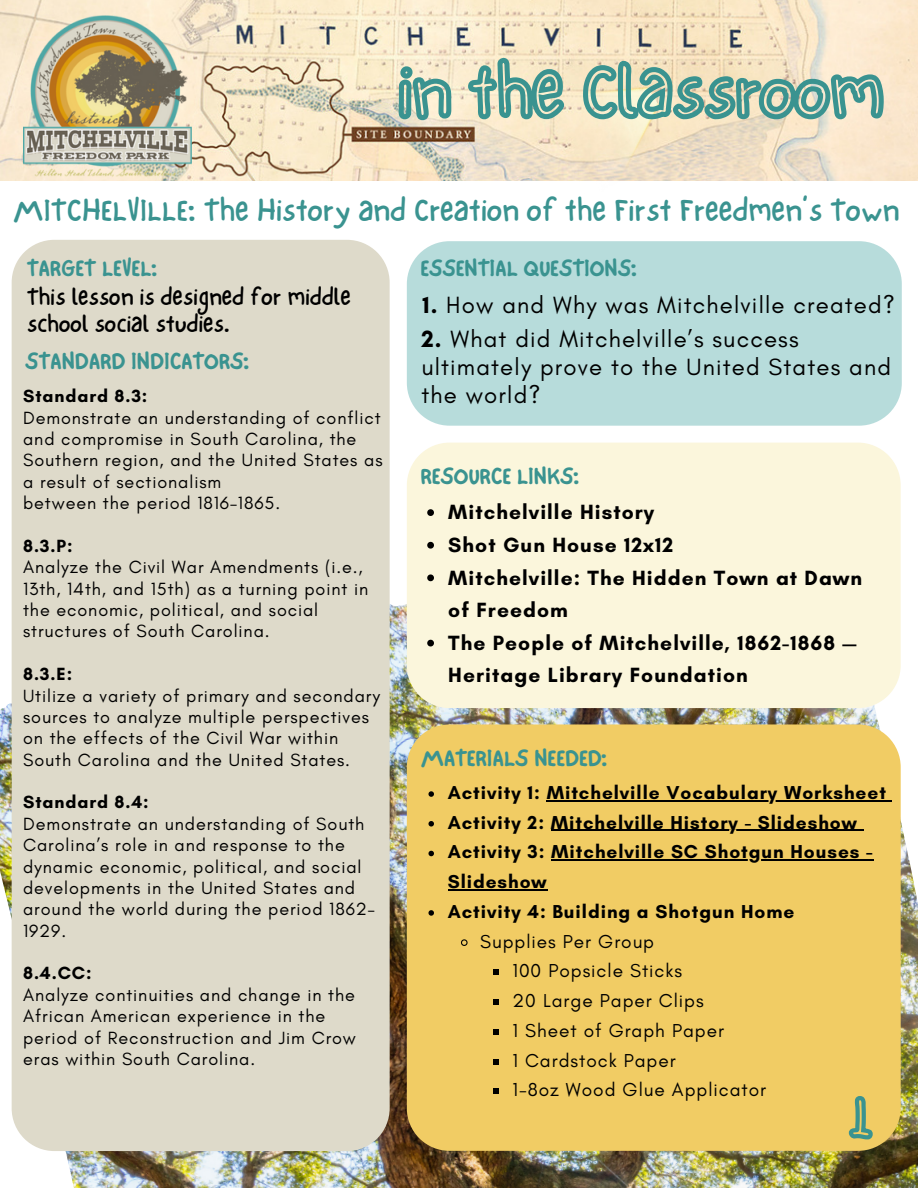
<style>
.page{position:relative;width:918px;height:1188px;background:#fff}
.page>*{position:absolute;margin:0;border:0;box-sizing:border-box;transform-origin:0 0}
.t1{font:31.95px "NF One Little Font Regular";color:#3a9390}
.t2{font:24.15px "NF One Little Font Bold";color:#3a9390}
.t3{font:24.15px/27px "NF One Little Font Regular";color:#000}
.t4{font:24px/28.2px "Glacial Indifference";letter-spacing:.05em;color:#000}
.t5{font:700 21px/32.7px "Glacial Indifference";letter-spacing:.05em;color:#000}
.t6{font:700 19.05px/29.7px "Glacial Indifference";letter-spacing:.05em;color:#000}
.t7{font:19.05px/29.7px "Glacial Indifference";letter-spacing:.05em;color:#000}
.t8{font:18px/21.3px "Glacial Indifference";letter-spacing:.05em;color:#000}
.t9{font:700 18px "Glacial Indifference";letter-spacing:.05em;color:#000}
.s1{font-weight:700}
</style>
<div class="page">
<img style="left:0;top:279px;width:918px;height:909px">
<img style="left:0;top:0;width:918px;height:181px">
<img style="left:23px;top:16px;width:169px;height:162px">
<img style="left:0;top:752px;width:916px;height:436px">
<div style="left:12px;top:240px;width:378px;height:911px;background:#dedaca"></div>
<svg style="left:886px;top:251px;width:16px;height:175px;fill:#b7dcdb"></svg>
<div style="left:407px;top:443px;width:494px;height:265px;background:#fbf6dc"></div>
<svg style="left:395px;top:0;width:491px;height:476px"></svg>
<svg style="left:427px;top:509px;width:7px;height:7px"></svg>
<svg style="left:427px;top:542px;width:7px;height:7px"></svg>
<svg style="left:427px;top:574px;width:7px;height:7px"></svg>
<svg style="left:427px;top:640px;width:7px;height:6px"></svg>
<div style="left:407px;top:724px;width:494px;height:427px;background:#f1cc64"></div>
<svg style="left:428px;top:791px;width:6px;height:6px"></svg>
<hr style="left:547px;top:800px;width:340px;height:1px;background:#000">
<svg style="left:428px;top:821px;width:6px;height:6px"></svg>
<hr style="left:551px;top:830px;width:307px;height:1px;background:#000">
<svg style="left:428px;top:851px;width:6px;height:5px"></svg>
<hr style="left:551px;top:860px;width:323px;height:1px;background:#000">
<hr style="left:448px;top:889px;width:100px;height:1px;background:#000">
<svg style="left:428px;top:910px;width:6px;height:6px"></svg>
<svg style="left:460px;top:939px;width:8px;height:8px"></svg>
<svg style="left:493px;top:970px;width:6px;height:5px"></svg>
<svg style="left:493px;top:999px;width:6px;height:6px"></svg>
<svg style="left:493px;top:1029px;width:6px;height:6px"></svg>
<svg style="left:493px;top:1059px;width:6px;height:5px"></svg>
<svg style="left:493px;top:1089px;width:6px;height:5px"></svg>
<svg style="left:845px;top:1092px;width:31px;height:51px;background:#bcbb70"></svg>
<h1 class="t1" style="left:13px;top:191px;width:888px">MITCHELVILLE: The History and Creation of the First Freedmen’s Town</h1>
<h2 class="t2" style="left:27px;top:254px;width:132px">TARGET LEVEL:</h2>
<h2 class="t3" style="left:27px;top:283px;width:326px">This lesson is designed for middle school social studies.</h2>
<h2 class="t2" style="left:25px;top:346px;width:226px">STANDARD INDICATORS:</h2>
<p class="t9" style="left:23px;top:385px;width:126px">Standard 8.3:</p>
<p class="t8" style="left:23px;top:407px;width:361px">Demonstrate an understanding of conflict and compromise in South Carolina, the Southern region, and the United States as a result of sectionalism<br>between the period 1816–1865.</p>
<p class="t9" style="left:23px;top:535px;width:51px">8.3.P:</p>
<p class="t8" style="left:23px;top:556px;width:347px">Analyze the Civil War Amendments (i.e., 13th, 14th, and 15th) as a turning point in the economic, political, and social structures of South Carolina.</p>
<p class="t9" style="left:23px;top:663px;width:51px">8.3.E:</p>
<p class="t8" style="left:23px;top:685px;width:358px">Utilize a variety of primary and secondary sources to analyze multiple perspectives on the effects of the Civil War within South Carolina and the United States.</p>
<p class="t9" style="left:23px;top:791px;width:127px">Standard 8.4:</p>
<p class="t8" style="left:23px;top:813px;width:353px">Demonstrate an understanding of South Carolina’s role in and response to the dynamic economic, political, and social developments in the United States and around the world during the period 1862– 1929.</p>
<p class="t9" style="left:23px;top:962px;width:70px">8.4.CC:</p>
<p class="t8" style="left:23px;top:984px;width:334px">Analyze continuities and change in the African American experience in the period of Reconstruction and Jim Crow eras within South Carolina.</p>
<h2 class="t2" style="left:420px;top:254px;width:218px">ESSENTIAL QUESTIONS:</h2>
<h3 class="t4" style="left:422px;top:290px;width:474px"><span class="s1">1.</span> How and Why was Mitchelville created?</h3>
<h3 class="t4" style="left:421px;top:324px;width:471px"><span class="s1">2.</span> What did Mitchelville’s success ultimately prove to the United States and the world?</h3>
<h2 class="t2" style="left:420px;top:462px;width:161px">RESOURCE LINKS:</h2>
<p class="t5" style="left:448px;top:496px;width:415px">Mitchelville History<br>Shot Gun House 12x12<br>Mitchelville: The Hidden Town at Dawn of Freedom<br>The People of Mitchelville, 1862-1868 —<br>Heritage Library Foundation</p>
<h2 class="t2" style="left:420px;top:743px;width:189px">MATERIALS NEEDED:</h2>
<p class="t6" style="left:448px;top:777px;width:440px">Activity 1: Mitchelville Vocabulary Worksheet Activity 2: Mitchelville History - Slideshow Activity 3: Mitchelville SC Shotgun Houses - Slideshow<br>Activity 4: Building a Shotgun Home</p>
<p class="t7" style="left:513px;top:926px;width:255px;text-indent:-32px">Supplies Per Group<br>100 Popsicle Sticks<br>20 Large Paper Clips<br>1 Sheet of Graph Paper<br>1 Cardstock Paper<br>1-8oz Wood Glue Applicator</p>
</div>
